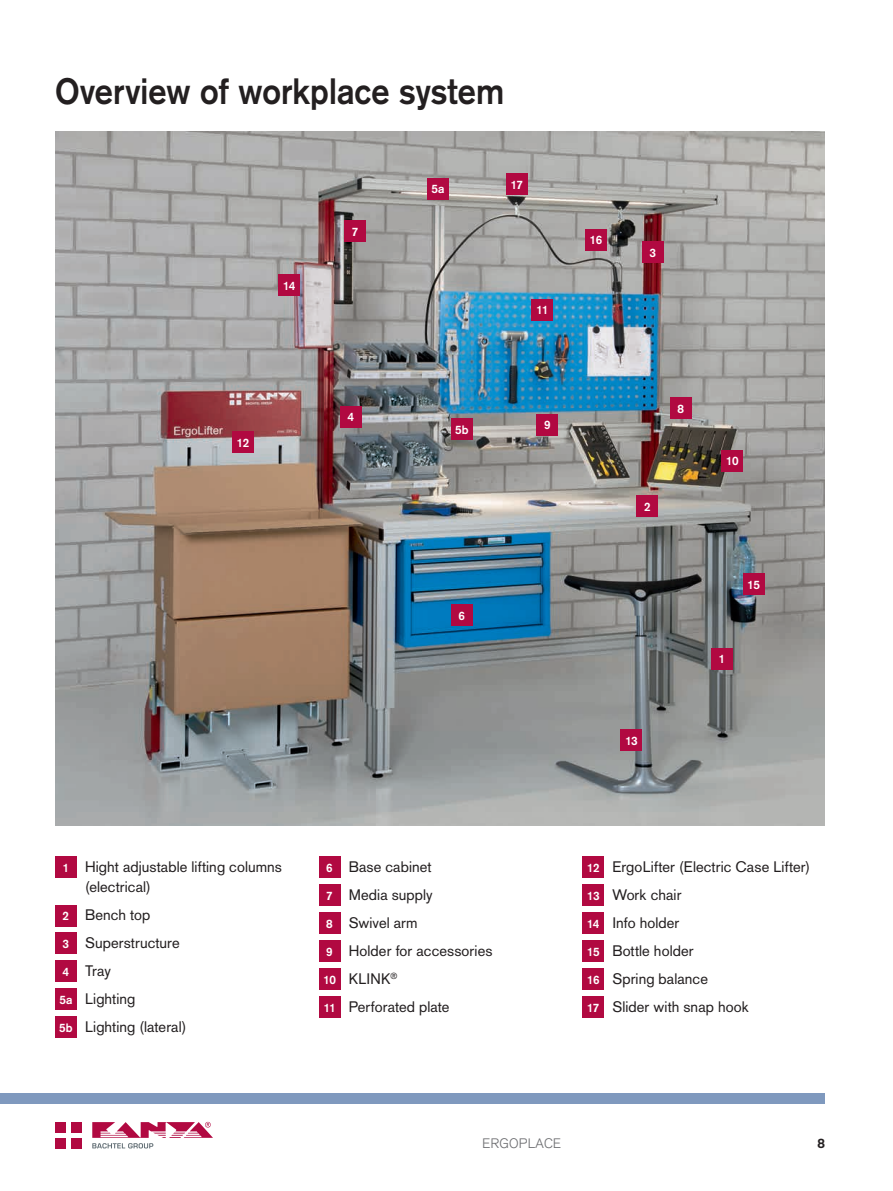
<style>
.page{position:relative;width:893px;height:1191px;background:#fff}
.page>*{position:absolute;margin:0;border:0;box-sizing:border-box;transform-origin:0 0}
.t1{font:700 36px "Akzidenz Grotesk";letter-spacing:.005em;color:#231f20;scale:.9 1}
.t2{font:15px/27.9px "Akzidenz Grotesk";letter-spacing:.005em;color:#231f20}
.t3{font:300 13.5px "Akzidenz Grotesk";letter-spacing:.025em;color:#6c6d70}
.t4{font:700 13.5px "Akzidenz Grotesk";color:#231f20}
.t5{font:700 12px "Akzidenz Grotesk";letter-spacing:-.03em;color:#fff}
.s1{font-weight:700;font-size:12px;color:#fff}
</style>
<div class="page">
<div style="left:55px;top:1122px;width:11px;height:10px;background:#b10941"></div>
<div style="left:71px;top:1122px;width:11px;height:10px;background:#b10941"></div>
<div style="left:55px;top:1137px;width:11px;height:11px;background:#b10941"></div>
<div style="left:71px;top:1137px;width:11px;height:11px;background:#b10941"></div>
<svg style="left:92px;top:1121px;width:121px;height:27px"></svg>
<div style="left:0;top:1093px;width:825px;height:10px;background:#7f99be"></div>
<img style="left:55px;top:132px;width:770px;height:693px">
<div style="left:711px;top:648px;width:21px;height:21px;background:#b10941"></div>
<div style="left:637px;top:495px;width:21px;height:21px;background:#b10941"></div>
<div style="left:642px;top:242px;width:21px;height:21px;background:#b10941"></div>
<div style="left:340px;top:406px;width:21px;height:21px;background:#b10941"></div>
<div style="left:451px;top:419px;width:21px;height:21px;background:#b10941"></div>
<div style="left:451px;top:604px;width:21px;height:21px;background:#b10941"></div>
<div style="left:344px;top:220px;width:22px;height:22px;background:#b10941"></div>
<div style="left:670px;top:397px;width:21px;height:22px;background:#b10941"></div>
<div style="left:722px;top:450px;width:21px;height:21px;background:#b10941"></div>
<div style="left:531px;top:299px;width:22px;height:21px;background:#b10941"></div>
<div style="left:232px;top:431px;width:22px;height:22px;background:#b10941"></div>
<div style="left:621px;top:729px;width:21px;height:21px;background:#b10941"></div>
<div style="left:279px;top:275px;width:21px;height:21px;background:#b10941"></div>
<div style="left:743px;top:573px;width:21px;height:22px;background:#b10941"></div>
<div style="left:585px;top:229px;width:21px;height:21px;background:#b10941"></div>
<div style="left:506px;top:174px;width:21px;height:21px;background:#b10941"></div>
<div style="left:537px;top:414px;width:21px;height:21px;background:#b10941"></div>
<div style="left:427px;top:178px;width:22px;height:21px;background:#b10941"></div>
<div style="left:55px;top:856px;width:22px;height:22px;background:#b10941"></div>
<div style="left:55px;top:905px;width:22px;height:21px;background:#b10941"></div>
<div style="left:55px;top:932px;width:22px;height:22px;background:#b10941"></div>
<div style="left:55px;top:960px;width:22px;height:22px;background:#b10941"></div>
<div style="left:55px;top:988px;width:22px;height:22px;background:#b10941"></div>
<div style="left:55px;top:1016px;width:22px;height:21px;background:#b10941"></div>
<div style="left:319px;top:856px;width:21px;height:22px;background:#b10941"></div>
<div style="left:319px;top:884px;width:21px;height:22px;background:#b10941"></div>
<div style="left:319px;top:912px;width:21px;height:21px;background:#b10941"></div>
<div style="left:319px;top:940px;width:21px;height:21px;background:#b10941"></div>
<div style="left:319px;top:968px;width:21px;height:21px;background:#b10941"></div>
<div style="left:319px;top:996px;width:21px;height:21px;background:#b10941"></div>
<div style="left:583px;top:856px;width:21px;height:22px;background:#b10941"></div>
<div style="left:583px;top:884px;width:21px;height:22px;background:#b10941"></div>
<div style="left:583px;top:912px;width:21px;height:21px;background:#b10941"></div>
<div style="left:583px;top:940px;width:21px;height:21px;background:#b10941"></div>
<div style="left:583px;top:968px;width:21px;height:21px;background:#b10941"></div>
<div style="left:583px;top:996px;width:21px;height:21px;background:#b10941"></div>
<h1 class="t1" style="left:55px;top:70px;width:500px">Overview of workplace system</h1>
<p class="t5" style="left:283px;top:279px;width:14px">14</p>
<p class="t5" style="left:352px;top:224px;width:8px">7</p>
<p class="t5" style="left:431px;top:182px;width:15px">5a</p>
<p class="t5" style="left:510px;top:178px;width:14px">17</p>
<p class="t5" style="left:536px;top:303px;width:14px">11</p>
<p class="t5" style="left:237px;top:435px;width:14px">12</p>
<p class="t5" style="left:348px;top:410px;width:8px">4</p>
<p class="t5" style="left:455px;top:423px;width:15px">5b</p>
<p class="t5" style="left:544px;top:418px;width:8px">9</p>
<p class="t5" style="left:459px;top:608px;width:8px">6</p>
<p class="t5" style="left:589px;top:233px;width:14px">16</p>
<p class="t5" style="left:649px;top:246px;width:8px">3</p>
<p class="t5" style="left:678px;top:401px;width:8px">8</p>
<p class="t5" style="left:644px;top:499px;width:8px">2</p>
<p class="t5" style="left:625px;top:733px;width:14px">13</p>
<p class="t5" style="left:726px;top:454px;width:14px">10</p>
<p class="t5" style="left:747px;top:577px;width:14px">15</p>
<p class="t5" style="left:718px;top:652px;width:8px">1</p>
<p class="t2" style="left:85px;top:856px;width:198px;line-height:20.2px;text-indent:-22px"><span class="s1">1</span> Hight adjustable lifting columns (electrical)</p>
<p class="t2" style="left:59px;top:901px;width:129px"><span class="s1">2</span> Bench top<br><span class="s1">3</span> Superstructure<br><span class="s1">4</span> Tray<br><span class="s1">5a</span> Lighting<br><span class="s1">5b</span> Lighting (lateral)</p>
<p class="t2" style="left:323px;top:852px;width:171px"><span class="s1">6</span> Base cabinet<br><span class="s1">7</span> Media supply<br><span class="s1">8</span> Swivel arm<br><span class="s1">9</span> Holder for accessories<br><span class="s1">10</span> KLINK<sup>®<br></sup><span class="s1">11</span> Perforated plate</p>
<p class="t2" style="left:587px;top:852px;width:225px"><span class="s1">12</span> ErgoLifter (Electric Case Lifter)<br><span class="s1">13</span> Work chair<br><span class="s1">14</span> Info holder<br><span class="s1">15</span> Bottle holder<br><span class="s1">16</span> Spring balance<br><span class="s1">17</span> Slider with snap hook</p>
<p class="t3" style="left:483px;top:1135px;width:80px">ERGOPLACE</p>
<p class="t4" style="left:817px;top:1135px;width:9px">8</p>
</div>
